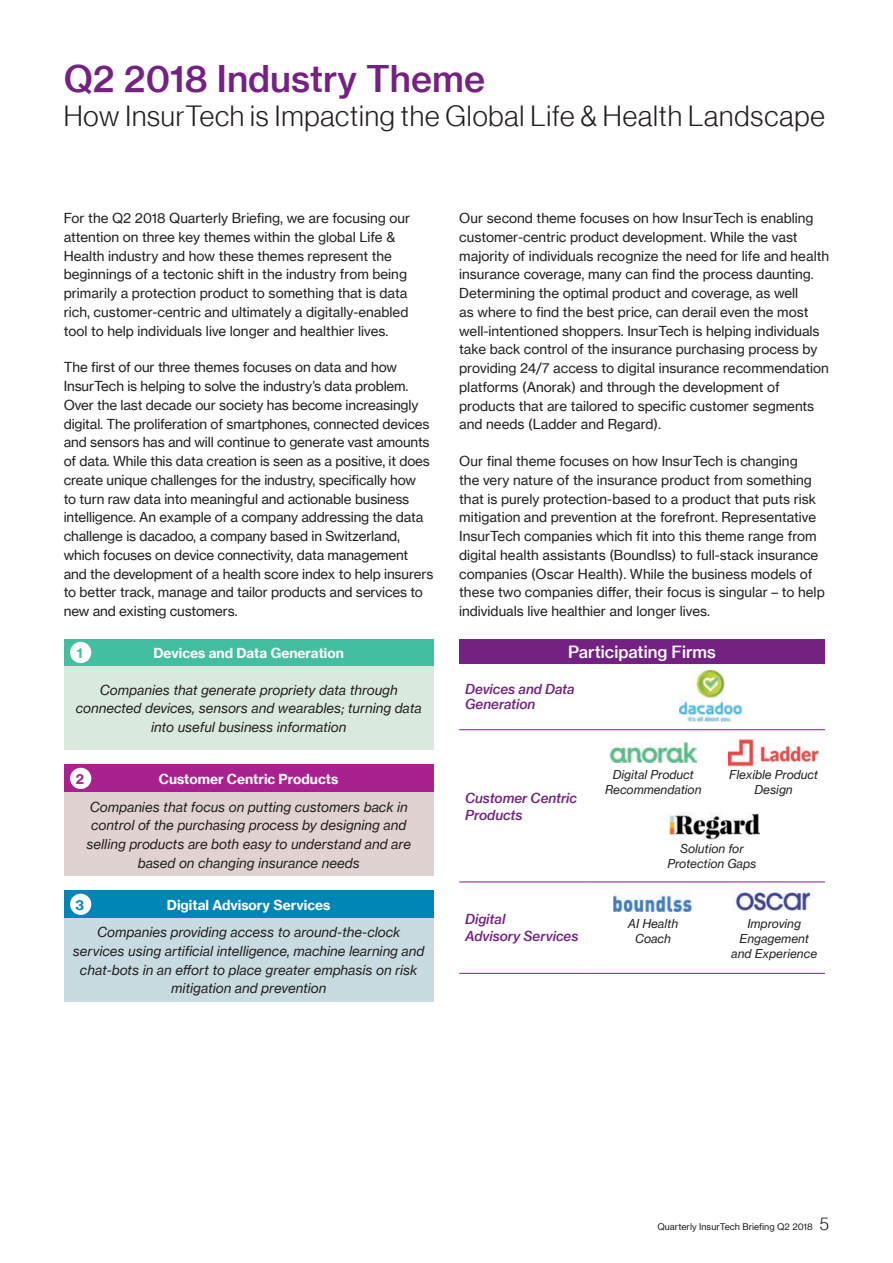
<style>
.page{position:relative;width:893px;height:1263px;background:#fff}
.page>*{position:absolute;margin:0;border:0;box-sizing:border-box;transform-origin:0 0}
.Headline_1__24_27_Me{font:36px "N Haas Grotesk TX Pro 65 Md";color:#752183}
.Subtitle_1__23_26_Li{font:28.5px "N Haas Grotesk DS Pro 45 Lt";letter-spacing:.03em;color:#231f20}
.large_subhead{font:16.5px "N Haas Grotesk TX Pro 65 Md";color:#fff}
.Body_text_black{font:13.5px/18.8px "N Haas Grotesk TX Pro 55 Rg";color:#231f20}
.Body_text_black-2{font:13.5px/18.8px "N Haas Grotesk TX Pro 56 It";color:#231f20;text-align:center}
.Body_text_black-3{font:13.5px "N Haas Grotesk TX Pro 75 Bd";color:#fff}
.Body_text_black-4{font:13.5px/15px "N Haas Grotesk TX Pro 66 Md It";color:#752183}
.Body_text_black-5{font:13.5px "N Haas Grotesk TX Pro 75 Bd";color:#42bea0}
.Body_text_black-6{font:13.5px "N Haas Grotesk TX Pro 75 Bd";color:#a9218e}
.Body_text_black-7{font:13.5px "N Haas Grotesk TX Pro 75 Bd";color:#0085b8}
.Body_text_black-8{font:12px/15px "N Haas Grotesk TX Pro 56 It";color:#231f20;text-align:center}
.t1{font:9px "N Haas Grotesk TX Pro 55 Rg";color:#231f20}
.s1{font-family:"N Haas Grotesk DS Pro 45 Lt";font-size:18px}
</style>
<div class="page">
<div style="left:64px;top:639px;width:370px;height:27px;background:#42bea0"></div>
<div style="left:64px;top:666px;width:370px;height:84px;background:#dae9dd"></div>
<div style="left:70px;top:642px;width:21px;height:21px;background:#fff;border-radius:50%"></div>
<div style="left:64px;top:765px;width:370px;height:27px;background:#a9218e"></div>
<div style="left:64px;top:792px;width:370px;height:84px;background:#dfd2d1"></div>
<div style="left:70px;top:768px;width:21px;height:21px;background:#fff;border-radius:50%"></div>
<div style="left:64px;top:890px;width:370px;height:28px;background:#0085b8"></div>
<div style="left:64px;top:918px;width:370px;height:84px;background:#c8dbe1"></div>
<div style="left:70px;top:894px;width:21px;height:21px;background:#fff;border-radius:50%"></div>
<div style="left:459px;top:639px;width:366px;height:25px;background:#752183"></div>
<hr style="left:459px;top:729px;width:132px;height:1px;background:#752183">
<hr style="left:591px;top:729px;width:234px;height:1px;background:#752183">
<hr style="left:459px;top:882px;width:132px;height:1px;background:#752183">
<hr style="left:591px;top:882px;width:234px;height:1px;background:#752183">
<hr style="left:459px;top:973px;width:132px;height:1px;background:#752183">
<hr style="left:591px;top:973px;width:234px;height:1px;background:#752183">
<img style="left:680px;top:670px;width:64px;height:52px">
<img style="left:734px;top:888px;width:79px;height:23px">
<img style="left:609px;top:742px;width:88px;height:21px">
<img style="left:613px;top:891px;width:81px;height:20px">
<img style="left:729px;top:739px;width:91px;height:27px">
<img style="left:667px;top:812px;width:92px;height:27px">
<p class="Headline_1__24_27_Me" style="left:64px;top:56px;width:423px">Q2 2018 Industry Theme</p>
<p class="Subtitle_1__23_26_Li" style="left:64px;top:100px;width:763px">How InsurTech is Impacting the Global Life &amp; Health Landscape</p>
<p class="Body_text_black" style="left:64px;top:209px;width:348px">For the Q2 2018 Quarterly Briefing, we are focusing our attention on three key themes within the global Life &amp; Health industry and how these themes represent the beginnings of a tectonic shift in the industry from being primarily a protection product to something that is data rich, customer-centric and ultimately a digitally-enabled tool to help individuals live longer and healthier lives.</p>
<p class="Body_text_black" style="left:64px;top:358px;width:371px">The first of our three themes focuses on data and how InsurTech is helping to solve the industry’s data problem.<br>Over the last decade our society has become increasingly digital. The proliferation of smartphones, connected devices and sensors has and will continue to generate vast amounts of data. While this data creation is seen as a positive, it does create unique challenges for the industry, specifically how<br>to turn raw data into meaningful and actionable business intelligence. An example of a company addressing the data challenge is dacadoo, a company based in Switzerland, which focuses on device connectivity, data management and the development of a health score index to help insurers to better track, manage and tailor products and services to new and existing customers.</p>
<p class="Body_text_black-3" style="left:154px;top:644px;width:192px">Devices and Data Generation</p>
<p class="Body_text_black-2" style="left:76px;top:680px;width:348px">Companies that generate propriety data through connected devices, sensors and wearables; turning data into useful business information</p>
<p class="Body_text_black-5" style="left:77px;top:644px;width:7px">1</p>
<p class="Body_text_black-3" style="left:159px;top:770px;width:181px">Customer Centric Products</p>
<p class="Body_text_black-2" style="left:86px;top:797px;width:326px">Companies that focus on putting customers back in control of the purchasing process by designing and selling products are both easy to understand and are based on changing insurance needs</p>
<p class="Body_text_black-6" style="left:76px;top:770px;width:10px">2</p>
<p class="Body_text_black-3" style="left:167px;top:896px;width:165px">Digital Advisory Services</p>
<p class="Body_text_black-2" style="left:73px;top:923px;width:353px">Companies providing access to around-the-clock services using artificial intelligence, machine learning and chat-bots in an effort to place greater emphasis on risk mitigation and prevention</p>
<p class="Body_text_black-7" style="left:76px;top:896px;width:10px">3</p>
<p class="Body_text_black" style="left:459px;top:209px;width:371px">Our second theme focuses on how InsurTech is enabling customer-centric product development. While the vast majority of individuals recognize the need for life and health insurance coverage, many can find the process daunting.<br>Determining the optimal product and coverage, as well<br>as where to find the best price, can derail even the most well-intentioned shoppers. InsurTech is helping individuals take back control of the insurance purchasing process by providing 24/7 access to digital insurance recommendation platforms (Anorak) and through the development of products that are tailored to specific customer segments and needs (Ladder and Regard).</p>
<p class="Body_text_black" style="left:459px;top:452px;width:367px">Our final theme focuses on how InsurTech is changing<br>the very nature of the insurance product from something that is purely protection-based to a product that puts risk mitigation and prevention at the forefront. Representative InsurTech companies which fit into this theme range from digital health assistants (Boundlss) to full-stack insurance companies (Oscar Health). While the business models of these two companies differ, their focus is singular – to help individuals live healthier and longer lives.</p>
<p class="large_subhead" style="left:568px;top:641px;width:149px">Participating Firms</p>
<p class="Body_text_black-4" style="left:465px;top:682px;width:111px">Devices and Data<br>Generation</p>
<p class="Body_text_black-4" style="left:465px;top:790px;width:113px">Customer Centric</p>
<p class="Body_text_black-4" style="left:465px;top:807px;width:59px">Products</p>
<p class="Body_text_black-4" style="left:465px;top:912px;width:42px">Digital</p>
<p class="Body_text_black-4" style="left:465px;top:929px;width:115px">Advisory Services</p>
<p class="Body_text_black-8" style="left:605px;top:767px;width:98px">Digital Product<br>Recommendation</p>
<p class="Body_text_black-8" style="left:729px;top:767px;width:91px">Flexible Product<br>Design</p>
<p class="Body_text_black-8" style="left:667px;top:841px;width:91px">Solution for<br>Protection Gaps</p>
<p class="Body_text_black-8" style="left:628px;top:916px;width:52px">AI Health<br>Coach</p>
<p class="Body_text_black-8" style="left:731px;top:916px;width:87px">Improving<br>Engagement and Experience</p>
<p class="t1" style="left:657px;top:1221px;width:173px">Quarterly InsurTech Briefing Q2 2018 <span class="s1">5</span></p>
</div>
